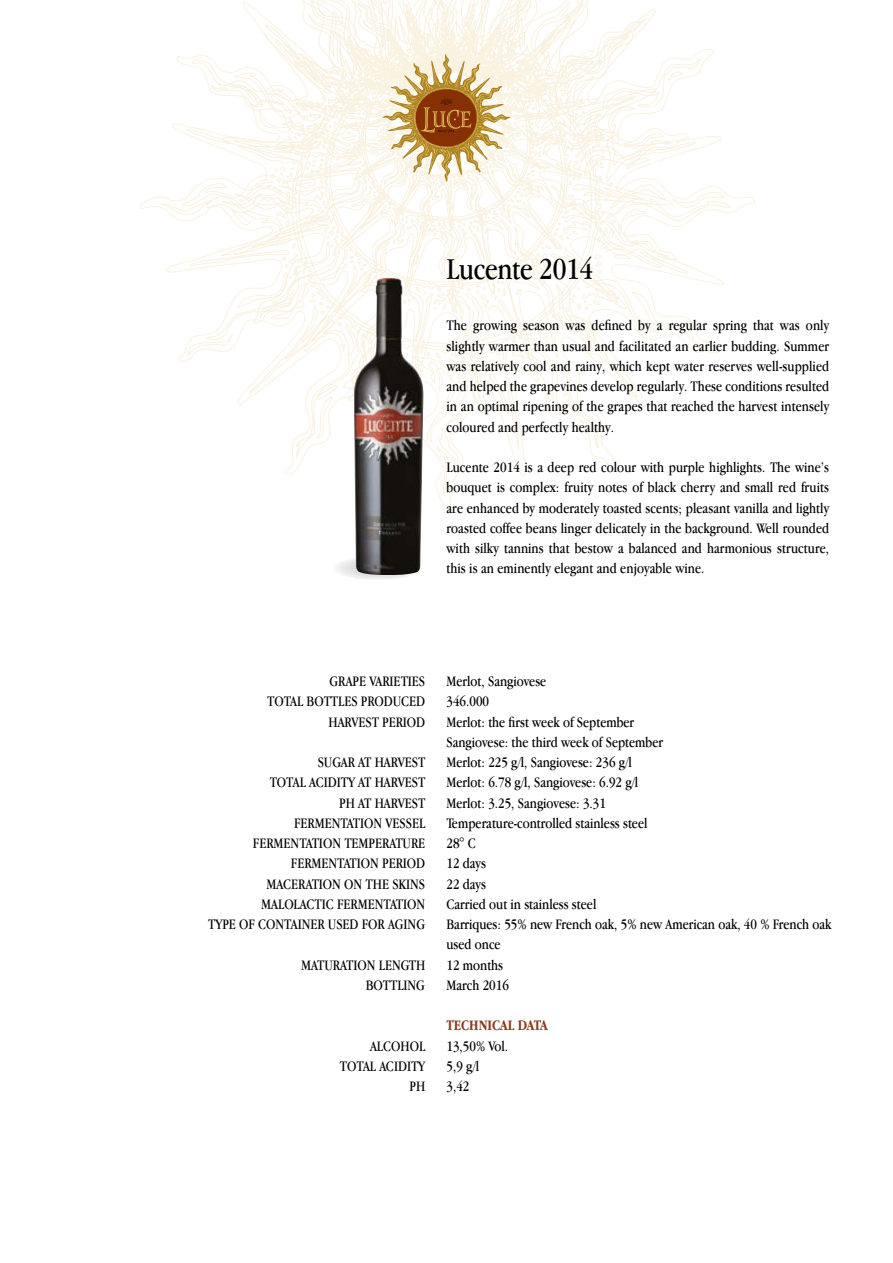
<style>
.page{position:relative;width:893px;height:1263px;background:#fff}
.page>*{position:absolute;margin:0;border:0;box-sizing:border-box;transform-origin:0 0}
.t1{font:31.5px "Apple Garamond";letter-spacing:-.01em;color:#000}
.t2{font:15px/20.2px "Apple Garamond";color:#000;text-align:right}
.t3{font:700 15px "Apple Garamond";color:#873a1f}
</style>
<div class="page">
<svg style="left:140px;top:0;width:615px;height:513px"></svg>
<svg style="left:383px;top:54px;width:127px;height:128px"></svg>
<svg style="left:332px;top:556px;width:90px;height:24px"></svg>
<div style="left:332px;top:556px;width:90px;height:24px;border:1px solid #000;border-radius:50%"></div>
<img style="left:354px;top:278px;width:70px;height:297px">
<h1 class="t1" style="left:446px;top:250px;width:148px">Lucente 2014</h1>
<p class="t2" style="left:446px;top:315px;width:384px;text-align:justify">The growing season was defined by a regular spring that was only slightly warmer than usual and facilitated an earlier budding. Summer was relatively cool and rainy, which kept water reserves well-supplied and helped the grapevines develop regularly. These conditions resulted in an optimal ripening of the grapes that reached the harvest intensely coloured and perfectly healthy.</p>
<p class="t2" style="left:446px;top:457px;width:384px;text-align:justify">Lucente 2014 is a deep red colour with purple highlights. The wine’s bouquet is complex: fruity notes of black cherry and small red fruits are enhanced by moderately toasted scents; pleasant vanilla and lightly roasted coffee beans linger delicately in the background. Well rounded with silky tannins that bestow a balanced and harmonious structure, this is an eminently elegant and enjoyable wine.</p>
<p class="t2" style="left:267px;top:671px;width:159px">GRAPE VARIETIES<br>TOTAL BOTTLES PRODUCED<br>HARVEST PERIOD</p>
<p class="t2" style="left:208px;top:752px;width:218px">SUGAR AT HARVEST<br>TOTAL ACIDITY AT HARVEST<br>PH AT HARVEST<br>FERMENTATION VESSEL<br>FERMENTATION TEMPERATURE<br>FERMENTATION PERIOD<br>MACERATION ON THE SKINS<br>MALOLACTIC FERMENTATION<br>TYPE OF CONTAINER USED FOR AGING</p>
<p class="t2" style="left:301px;top:954px;width:125px">MATURATION LENGTH<br>BOTTLING</p>
<p class="t2" style="left:340px;top:1035px;width:87px">ALCOHOL<br>TOTAL ACIDITY<br>PH</p>
<p class="t2" style="left:446px;top:671px;width:386px;text-align:left">Merlot, Sangiovese<br>346.000<br>Merlot: the first week of September<br>Sangiovese: the third week of September<br>Merlot: 225 g/l, Sangiovese: 236 g/l<br>Merlot: 6.78 g/l, Sangiovese: 6.92 g/l<br>Merlot: 3.25, Sangiovese: 3.31<br>Temperature-controlled stainless steel<br>28° C<br>12 days<br>22 days<br>Carried out in stainless steel<br>Barriques: 55% new French oak, 5% new American oak, 40 % French oak used once<br>12 months<br>March 2016</p>
<p class="t3" style="left:446px;top:1017px;width:103px">TECHNICAL DATA</p>
<p class="t2" style="left:446px;top:1035px;width:63px;text-align:left">13,50% Vol.<br>5,9 g/l<br>3,42</p>
</div>
